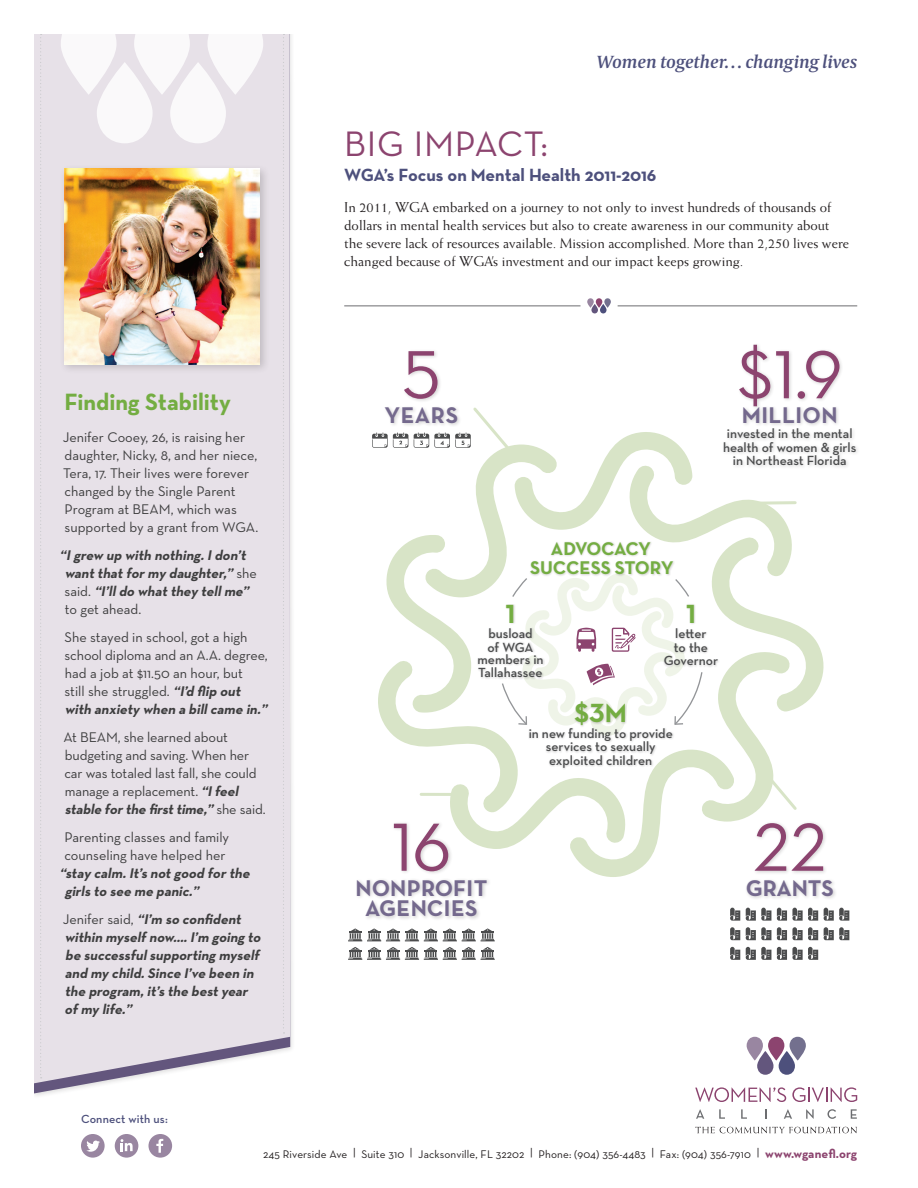
<style>
.page{position:relative;width:918px;height:1188px;background:#fff}
.page>*{position:absolute;margin:0;border:0;box-sizing:border-box;transform-origin:0 0}
.t1{font:69.3px "Neutraface Text";color:#8c446f}
.t2{font:36px "Neutraface Text";letter-spacing:.02em;color:#8c446f}
.t3{font:700 26.7px "Neutraface Text";color:#74ad42}
.t4{font:700 24px "Neutraface Text";color:#74ad42}
.t5{font:700 23.1px/20.9px "Neutraface Text";letter-spacing:.02em;color:#74698d;text-align:center}
.t6{font:700 18.75px/18.8px "Neutraface Text";letter-spacing:-.01em;color:#74ad42;text-align:center}
.t7{font:700 18px "Neutraface Text";color:#4d507c}
.t8{font:italic 600 18px "Capitolium News 2";letter-spacing:-.01em;color:#4d507c}
.t9{font:14.25px/18px "Neutraface Text";letter-spacing:-.005em;color:#3e3e3f}
.t10{font:italic 700 14.25px/18px "Neutraface Text";color:#3e3e3f}
.t11{font:14.25px/18px "Weiss Std";color:#231f20}
.t12{font:600 13.5px/13.5px "Neutraface Text";color:#4b4c4d;text-align:center}
.t13{font:600 12px "Neutraface Text";letter-spacing:.01em;color:#4d507c}
.t14{font:11.25px "Neutraface Text";letter-spacing:.01em;color:#231f20}
.s1{font-weight:400;font-style:normal}
.s2{font-weight:700;font-style:italic}
.s3{font-weight:700;font-size:12.75px;color:#8c446f}
</style>
<div class="page">
<div style="left:30px;top:0;width:266px;height:1100px;background:#231f20;opacity:.15"></div>
<div style="left:34px;top:34px;width:256px;height:1049px;background:#e7e1e8"></div>
<svg style="left:40px;top:34px;width:2px;height:1044px"></svg>
<svg style="left:283px;top:34px;width:2px;height:1000px"></svg>
<svg style="left:61px;top:34px;width:202px;height:109px"></svg>
<div style="left:721px;top:342px;width:140px;height:128px;background:#231f20;opacity:.2"></div>
<div style="left:355px;top:821px;width:136px;height:101px;background:#231f20;opacity:.2"></div>
<svg style="left:348px;top:928px;width:147px;height:13px"></svg>
<svg style="left:348px;top:947px;width:147px;height:13px"></svg>
<div style="left:383px;top:349px;width:79px;height:79px;background:#231f20;opacity:.2"></div>
<div style="left:745px;top:821px;width:93px;height:79px;background:#231f20;opacity:.2"></div>
<svg style="left:730px;top:908px;width:10px;height:13px"></svg>
<svg style="left:746px;top:908px;width:25px;height:13px"></svg>
<svg style="left:777px;top:908px;width:41px;height:13px"></svg>
<svg style="left:824px;top:908px;width:25px;height:13px"></svg>
<svg style="left:730px;top:927px;width:10px;height:13px"></svg>
<svg style="left:746px;top:927px;width:25px;height:13px"></svg>
<svg style="left:777px;top:927px;width:41px;height:13px"></svg>
<svg style="left:824px;top:927px;width:25px;height:13px"></svg>
<svg style="left:730px;top:947px;width:10px;height:13px"></svg>
<svg style="left:746px;top:947px;width:25px;height:13px"></svg>
<svg style="left:777px;top:947px;width:41px;height:13px"></svg>
<svg style="left:372px;top:405px;width:456px;height:472px"></svg>
<hr style="left:421px;top:793px;width:38px;height:3px;background:#d8e4c7">
<svg style="left:695px;top:1127px;width:162px;height:6px"></svg>
<svg style="left:695px;top:1087px;width:91px;height:15px"></svg>
<svg style="left:792px;top:1087px;width:65px;height:15px"></svg>
<svg style="left:696px;top:1109px;width:8px;height:10px"></svg>
<svg style="left:719px;top:1109px;width:6px;height:10px"></svg>
<svg style="left:741px;top:1109px;width:6px;height:10px"></svg>
<svg style="left:765px;top:1109px;width:2px;height:10px"></svg>
<svg style="left:784px;top:1109px;width:8px;height:10px"></svg>
<svg style="left:806px;top:1109px;width:8px;height:10px"></svg>
<svg style="left:827px;top:1109px;width:9px;height:10px"></svg>
<svg style="left:851px;top:1109px;width:6px;height:10px"></svg>
<svg style="left:747px;top:1037px;width:59px;height:38px"></svg>
<div style="left:81px;top:1134px;width:24px;height:24px;background:#9986a1;border-radius:50%"></div>
<svg style="left:86px;top:1141px;width:14px;height:11px"></svg>
<div style="left:115px;top:1134px;width:23px;height:24px;background:#9986a1;border-radius:50%"></div>
<svg style="left:121px;top:1139px;width:12px;height:12px"></svg>
<div style="left:148px;top:1134px;width:24px;height:24px;background:#9986a1;border-radius:50%"></div>
<svg style="left:156px;top:1139px;width:7px;height:14px"></svg>
<div style="left:591px;top:304px;width:7px;height:9px;background:#63567d;border-radius:3px"></div>
<svg style="left:587px;top:298px;width:7px;height:10px"></svg>
<div style="left:600px;top:304px;width:7px;height:9px;background:#4d507c;border-radius:3px"></div>
<svg style="left:596px;top:298px;width:6px;height:10px"></svg>
<svg style="left:604px;top:298px;width:7px;height:10px"></svg>
<hr style="left:344px;top:306px;width:236px;height:1px;background:#6c6d70">
<hr style="left:618px;top:306px;width:239px;height:1px;background:#6c6d70">
<div style="left:59px;top:163px;width:211px;height:211px;background:#231f20;opacity:.2"></div>
<img style="left:64px;top:169px;width:196px;height:195px">
<div style="left:0;top:0;width:918px;height:34px;background:#fff"></div>
<div style="left:0;top:0;width:34px;height:1188px;background:#fff"></div>
<p class="t8" style="left:597px;top:49px;width:262px">Women together… changing lives</p>
<h3 class="t4" style="left:64px;top:387px;width:168px">Finding Stability</h3>
<p class="t9" style="left:63px;top:428px;width:197px">Jenifer Cooey, 26, is raising her daughter, Nicky, 8, and her niece,<br>Tera, 17. Their lives were forever changed by the Single Parent<br>Program at BEAM, which was supported by a grant from WGA.</p>
<p class="t10" style="left:65px;top:546px;width:194px;text-indent:-5px">“Igrew up with nothing.Idon’t wantthatformy daughter,” <span class="s1">s h e s a i d .</span> “I’lldo whatthey tellme” <span class="s1">to get ahead.</span></p>
<p class="t9" style="left:64px;top:628px;width:207px">She stayed in school, got a high school diploma and an A.A. degree, had a job at $11.50 an hour, but<br>still she struggled. <span class="s2">“I’d flip out with anxiety when a billcame in.”</span></p>
<p class="t9" style="left:63px;top:728px;width:204px">At BEAM, she learned about budgeting and saving. When her car was totaled last fall, she could manage a replacement. <span class="s2">“Ifeel stable forthe firsttime,”</span> s h e s a i d .</p>
<p class="t9" style="left:64px;top:828px;width:166px">Parenting classes and family counseling have helped her</p>
<p class="t10" style="left:65px;top:864px;width:190px;text-indent:-5px">“stay calm.It’s notgood forthe girls to see me panic.”</p>
<p class="t10" style="left:63px;top:910px;width:203px"><span class="s1">J e n i fe r s a i d ,</span> “I’m so confident within myselfnow….I’m going to be successfulsupporting myself and my child.Since I’ve been in the program,it’s the bestyear ofmy life.”</p>
<p class="t13" style="left:81px;top:1112px;width:88px">Connect with us:</p>
<h2 class="t2" style="left:344px;top:122px;width:205px">BIG IMPACT:</h2>
<p class="t7" style="left:344px;top:163px;width:314px">WGA’s Focus on Mental Health 2011-2016</p>
<p class="t11" style="left:344px;top:198px;width:506px">In 2011, WGA embarked on a journey to not only to invest hundreds of thousands of dollars in mental health services but also to create awareness in our community about the severe lack of resources available. Mission accomplished. More than 2,250 lives were changed because of WGA’s investment and our impact keeps growing.</p>
<h1 class="t1" style="left:402px;top:331px;width:40px">5</h1>
<h3 class="t5" style="left:385px;top:404px;width:75px">YEARS</h3>
<h1 class="t1" style="left:737px;top:331px;width:107px">$1.9</h1>
<h3 class="t5" style="left:742px;top:404px;width:97px">MILLION</h3>
<p class="t12" style="left:723px;top:427px;width:135px">invested in the mental health of women &amp; girls in Northeast Florida</p>
<h3 class="t6" style="left:530px;top:539px;width:145px">ADVOCACY<br>SUCCESS STORY</h3>
<h3 class="t3" style="left:506px;top:597px;width:11px">1</h3>
<p class="t12" style="left:488px;top:627px;width:48px;text-align:left">busload of WGA</p>
<p class="t12" style="left:477px;top:652px;width:68px;text-align:left">members in<br>Tallahassee</p>
<h3 class="t3" style="left:686px;top:597px;width:11px">1</h3>
<p class="t12" style="left:664px;top:627px;width:56px">letter<br>to the<br>Governor</p>
<h3 class="t3" style="left:575px;top:696px;width:54px">$3M</h3>
<p class="t12" style="left:529px;top:726px;width:146px">in new funding to provide services to sexually exploited children</p>
<h1 class="t1" style="left:391px;top:804px;width:62px">16</h1>
<h3 class="t5" style="left:356px;top:877px;width:133px">NONPROFIT<br>AGENCIES</h3>
<h1 class="t1" style="left:753px;top:804px;width:75px">22</h1>
<h3 class="t5" style="left:746px;top:877px;width:90px">GRANTS</h3>
<p class="t14" style="left:263px;top:1147px;width:596px">245 Riverside Ave | Suite 310 | Jacksonville, FL 32202 | Phone: (904) 356-4483 | Fax: (904) 356-7910 | <span class="s3">www.wganefl.org</span></p>
</div>
